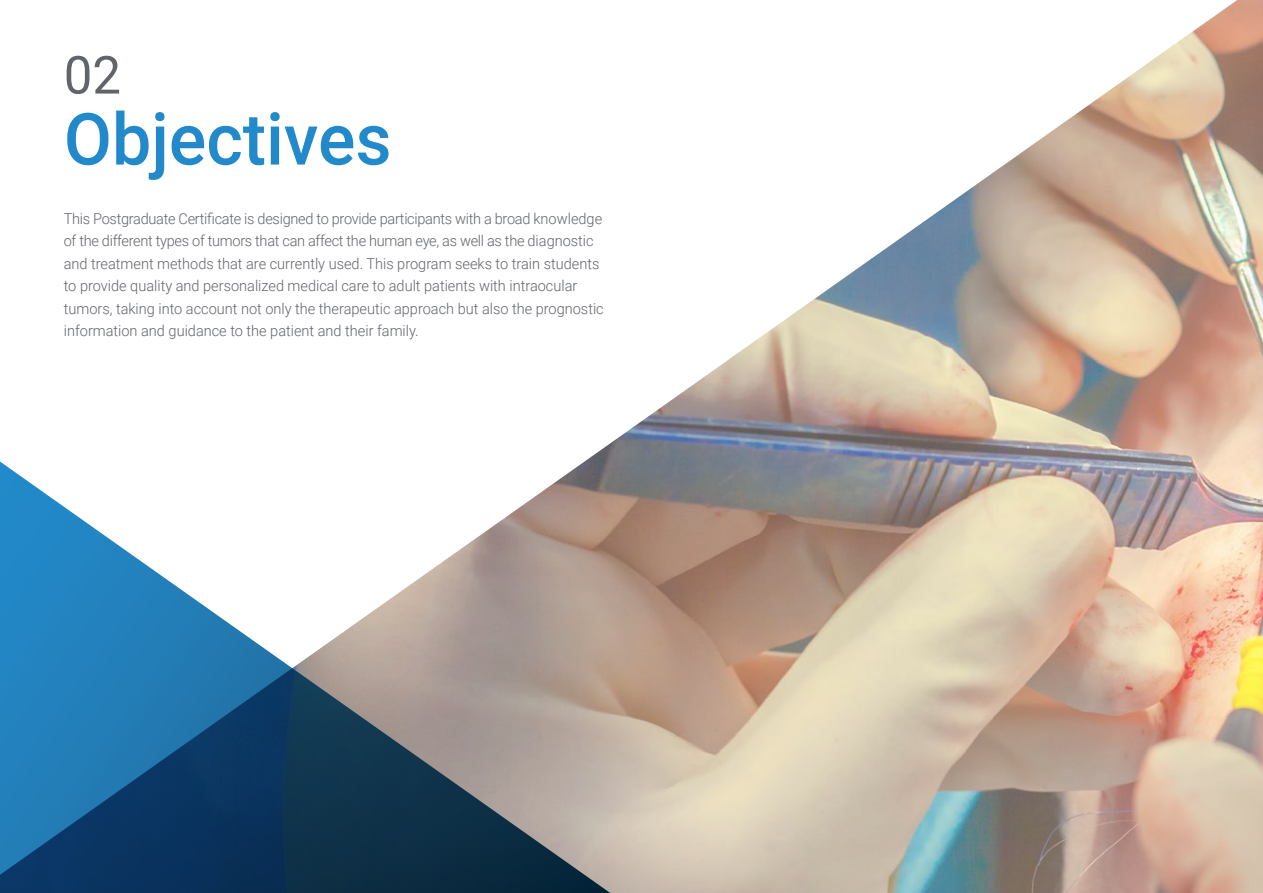
<style>
.page{position:relative;width:1263px;height:893px;background:#fff}
.page>*{position:absolute;margin:0;border:0;box-sizing:border-box;transform-origin:0 0}
.t1{font:500 72px "Roboto";color:#2289ca}
.t2{font:52.5px "Roboto";color:#61646a}
.t3{font:300 15px/22.5px "Roboto";color:#61646a}
</style>
<div class="page">
<img style="left:606px;top:0;width:657px;height:893px">
<svg style="left:0;top:446px;width:640px;height:447px"></svg>
<h2 class="t2" style="left:64px;top:38px;width:59px">02</h2>
<h1 class="t1" style="left:64px;top:89px;width:329px">Objectives</h1>
<p class="t3" style="left:64px;top:207px;width:541px">This Postgraduate Certificate is designed to provide participants with a broad knowledge of the different types of tumors that can affect the human eye, as well as the diagnostic and treatment methods that are currently used. This program seeks to train students to provide quality and personalized medical care to adult patients with intraocular tumors, taking into account not only the therapeutic approach but also the prognostic information and guidance to the patient and their family.</p>
</div>
